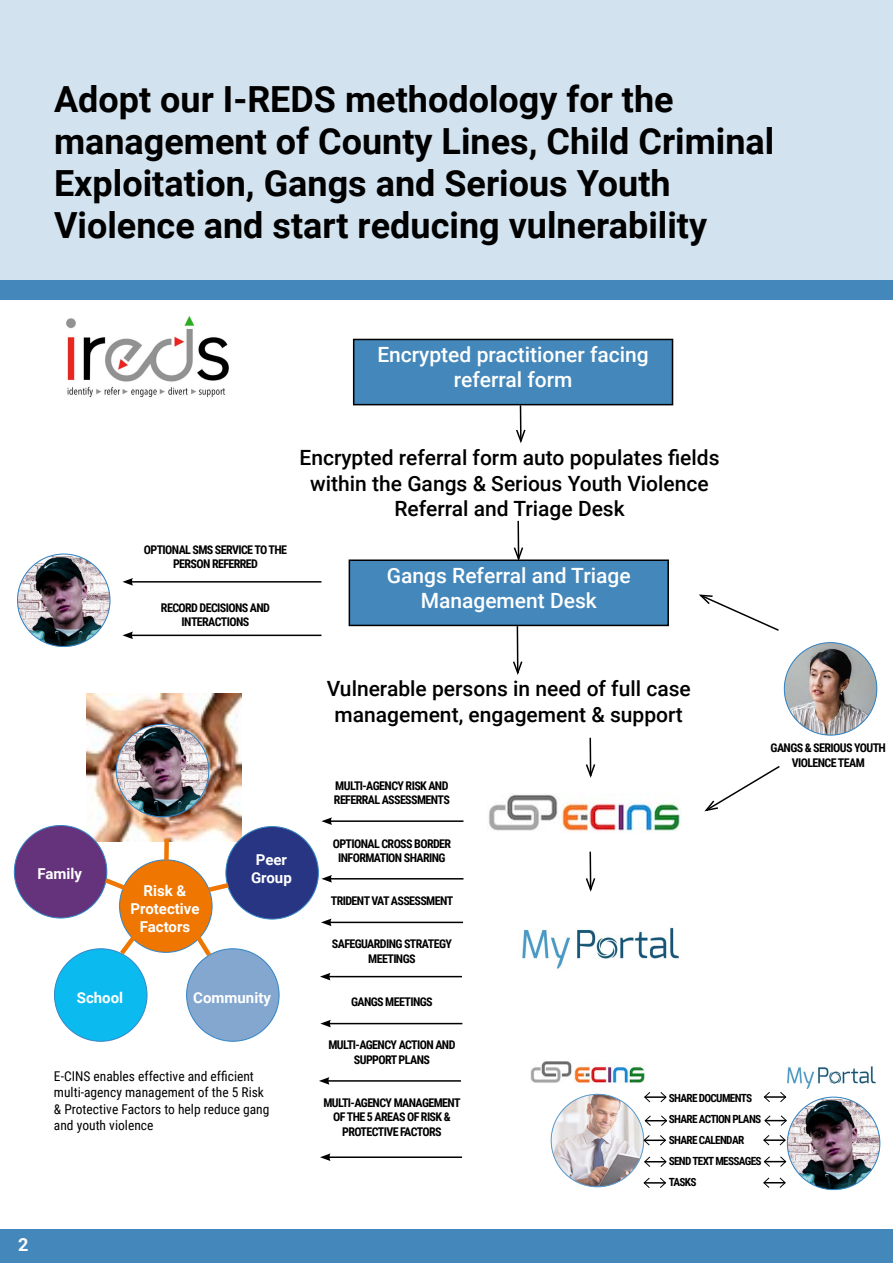
<style>
.page{position:relative;width:893px;height:1263px;background:#fff}
.page>*{position:absolute;margin:0;border:0;box-sizing:border-box;transform-origin:0 0}
.t1{font:700 36px/42px "Roboto";color:#000}
.t2{font:500 21px/25.2px "Roboto";color:#000;text-align:center}
.t3{font:500 21px/25.2px "Roboto";color:#fff;text-align:center}
.t4{font:700 18px "Roboto";color:#fff}
.t5{font:700 15px/18px "Roboto";color:#fff;text-align:center}
.t6{font:13.5px/16.2px "Roboto Condensed";color:#000}
.t7{font:700 12px/14.4px "Roboto Condensed";letter-spacing:-.05em;color:#000;text-align:center}
.t8{font:700 11.25px/21px "Roboto Condensed";letter-spacing:-.06em;color:#000}
</style>
<div class="page">
<img style="left:87px;top:693px;width:154px;height:148px">
<div style="left:0;top:1230px;width:893px;height:33px;background:#4387bb"></div>
<div style="left:867px;top:281px;width:26px;height:19px;background:#4387bb"></div>
<div style="left:0;top:281px;width:877px;height:19px;background:#4387bb"></div>
<div style="left:0;top:0;width:893px;height:281px;background:#d2e2ee"></div>
<div style="left:354px;top:339px;width:318px;height:66px;background:#4387bb"></div>
<div style="left:353px;top:339px;width:320px;height:66px;border:2px solid #000"></div>
<div style="left:349px;top:560px;width:319px;height:65px;background:#4387bb"></div>
<div style="left:349px;top:559px;width:320px;height:67px;border:2px solid #000"></div>
<img style="left:489px;top:793px;width:193px;height:40px">
<img style="left:522px;top:927px;width:157px;height:42px">
<img style="left:784px;top:643px;width:93px;height:92px">
<img style="left:18px;top:554px;width:92px;height:92px;border-radius:46px">
<div style="left:226px;top:826px;width:92px;height:93px;background:#283583;border-radius:50%"></div>
<div style="left:187px;top:949px;width:92px;height:92px;background:#83a7cf;border-radius:50%"></div>
<div style="left:55px;top:949px;width:92px;height:92px;background:#0bbbef;border-radius:50%"></div>
<div style="left:14px;top:825px;width:93px;height:93px;background:#64337c;border-radius:50%"></div>
<img style="left:530px;top:1061px;width:115px;height:23px">
<img style="left:787px;top:1066px;width:89px;height:23px">
<div style="left:120px;top:860px;width:92px;height:92px;background:#ee7601;border-radius:50%"></div>
<svg style="left:116px;top:929px;width:26px;height:30px"></svg>
<svg style="left:203px;top:880px;width:29px;height:15px"></svg>
<svg style="left:189px;top:926px;width:26px;height:35px"></svg>
<svg style="left:100px;top:874px;width:30px;height:20px"></svg>
<img style="left:551px;top:1094px;width:93px;height:93px;border-radius:46px">
<hr style="left:131px;top:581px;width:190px;height:2px;background:#000">
<svg style="left:122px;top:578px;width:11px;height:8px"></svg>
<hr style="left:131px;top:635px;width:190px;height:1px;background:#000">
<svg style="left:122px;top:631px;width:11px;height:8px"></svg>
<div style="left:164px;top:839px;width:5px;height:21px;background:#ee7601"></div>
<hr style="left:330px;top:820px;width:133px;height:2px;background:#000">
<svg style="left:321px;top:817px;width:11px;height:8px"></svg>
<hr style="left:330px;top:878px;width:133px;height:1px;background:#000">
<svg style="left:321px;top:875px;width:11px;height:8px"></svg>
<hr style="left:329px;top:922px;width:134px;height:1px;background:#000">
<svg style="left:321px;top:918px;width:11px;height:8px"></svg>
<hr style="left:328px;top:976px;width:134px;height:1px;background:#000">
<svg style="left:320px;top:973px;width:10px;height:7px"></svg>
<hr style="left:329px;top:1023px;width:133px;height:1px;background:#000">
<svg style="left:320px;top:1020px;width:11px;height:7px"></svg>
<hr style="left:327px;top:1080px;width:134px;height:2px;background:#000">
<svg style="left:319px;top:1077px;width:10px;height:8px"></svg>
<hr style="left:328px;top:1156px;width:134px;height:2px;background:#000">
<svg style="left:320px;top:1153px;width:10px;height:8px"></svg>
<hr style="left:645px;top:1096px;width:21px;height:2px;background:#000">
<svg style="left:644px;top:1092px;width:7px;height:11px"></svg>
<svg style="left:660px;top:1092px;width:7px;height:11px"></svg>
<svg style="left:644px;top:1115px;width:24px;height:11px"></svg>
<hr style="left:644px;top:1139px;width:21px;height:2px;background:#000">
<svg style="left:643px;top:1134px;width:7px;height:12px"></svg>
<svg style="left:659px;top:1135px;width:7px;height:11px"></svg>
<svg style="left:644px;top:1156px;width:23px;height:11px"></svg>
<svg style="left:643px;top:1177px;width:23px;height:11px"></svg>
<hr style="left:764px;top:1096px;width:22px;height:2px;background:#000">
<svg style="left:763px;top:1092px;width:8px;height:11px"></svg>
<svg style="left:779px;top:1092px;width:8px;height:11px"></svg>
<svg style="left:764px;top:1115px;width:23px;height:11px"></svg>
<hr style="left:764px;top:1139px;width:21px;height:2px;background:#000">
<svg style="left:763px;top:1135px;width:7px;height:11px"></svg>
<svg style="left:779px;top:1135px;width:7px;height:11px"></svg>
<svg style="left:763px;top:1156px;width:24px;height:11px"></svg>
<svg style="left:763px;top:1177px;width:23px;height:11px"></svg>
<hr style="left:520px;top:405px;width:2px;height:36px;background:#000">
<svg style="left:516px;top:428px;width:10px;height:16px"></svg>
<hr style="left:517px;top:521px;width:2px;height:38px;background:#000">
<svg style="left:512px;top:546px;width:12px;height:16px"></svg>
<hr style="left:517px;top:626px;width:1px;height:47px;background:#000">
<svg style="left:513px;top:660px;width:10px;height:15px"></svg>
<hr style="left:589px;top:738px;width:2px;height:38px;background:#000">
<svg style="left:585px;top:762px;width:11px;height:16px"></svg>
<hr style="left:589px;top:852px;width:2px;height:37px;background:#000">
<svg style="left:585px;top:876px;width:11px;height:16px"></svg>
<svg style="left:704px;top:766px;width:76px;height:46px"></svg>
<svg style="left:699px;top:594px;width:80px;height:37px"></svg>
<img style="left:116px;top:724px;width:93px;height:93px;border-radius:46px">
<img style="left:787px;top:1097px;width:93px;height:92px;border-radius:46px">
<img style="left:66px;top:316px;width:163px;height:82px">
<h1 class="t1" style="left:54px;top:77px;width:722px">Adopt our I-REDS methodology for the management of County Lines, Child Criminal Exploitation, Gangs and Serious Youth Violence and start reducing vulnerability</h1>
<h2 class="t3" style="left:377px;top:341px;width:273px">Encrypted practitioner facing referral form</h2>
<p class="t7" style="left:144px;top:542px;width:145px">OPTIONAL SMS SERVICE TO THE<br>PERSON REFERRED</p>
<p class="t7" style="left:161px;top:600px;width:111px">RECORD DECISIONS AND<br>INTERACTIONS</p>
<h2 class="t2" style="left:299px;top:444px;width:422px">Encrypted referral form auto populates fields within the Gangs &amp; Serious Youth Violence<br>Referral and Triage Desk</h2>
<h2 class="t3" style="left:387px;top:562px;width:245px">Gangs Referral and Triage<br>Management Desk</h2>
<p class="t5" style="left:38px;top:864px;width:46px">Family</p>
<p class="t5" style="left:131px;top:881px;width:71px">Risk &amp;<br>Protective<br>Factors</p>
<p class="t5" style="left:251px;top:850px;width:42px">Peer<br>Group</p>
<p class="t5" style="left:77px;top:988px;width:48px">School</p>
<p class="t5" style="left:193px;top:988px;width:79px">Community</p>
<p class="t6" style="left:54px;top:1068px;width:217px">E-CINS enables effective and efficient multi-agency management of the 5 Risk &amp; Protective Factors to help reduce gang and youth violence</p>
<h3 class="t4" style="left:18px;top:1232px;width:12px">2</h3>
<h2 class="t2" style="left:327px;top:675px;width:366px">Vulnerable persons in need of full case management, engagement &amp; support</h2>
<p class="t7" style="left:334px;top:778px;width:117px;text-align:left">MULTI-AGENCY RISK AND<br>REFERRAL ASSESSMENTS</p>
<p class="t7" style="left:333px;top:836px;width:120px">OPTIONAL CROSS BORDER<br>INFORMATION SHARING</p>
<p class="t7" style="left:331px;top:893px;width:124px">TRIDENT VAT ASSESSMENT</p>
<p class="t7" style="left:332px;top:936px;width:121px">SAFEGUARDING STRATEGY<br>MEETINGS</p>
<p class="t7" style="left:351px;top:994px;width:83px">GANGS MEETINGS</p>
<p class="t7" style="left:328px;top:1037px;width:129px">MULTI-AGENCY ACTION AND<br>SUPPORT PLANS</p>
<p class="t7" style="left:323px;top:1095px;width:139px">MULTI-AGENCY MANAGEMENT<br>OF THE 5 AREAS OF RISK &amp;<br>PROTECTIVE FACTORS</p>
<p class="t8" style="left:669px;top:1087px;width:95px">SHARE DOCUMENTS<br>SHARE ACTION PLANS<br>SHARE CALENDAR<br>SEND TEXT MESSAGES<br>TASKS</p>
<p class="t7" style="left:771px;top:740px;width:117px">GANGS &amp; SERIOUS YOUTH<br>VIOLENCE TEAM</p>
</div>
